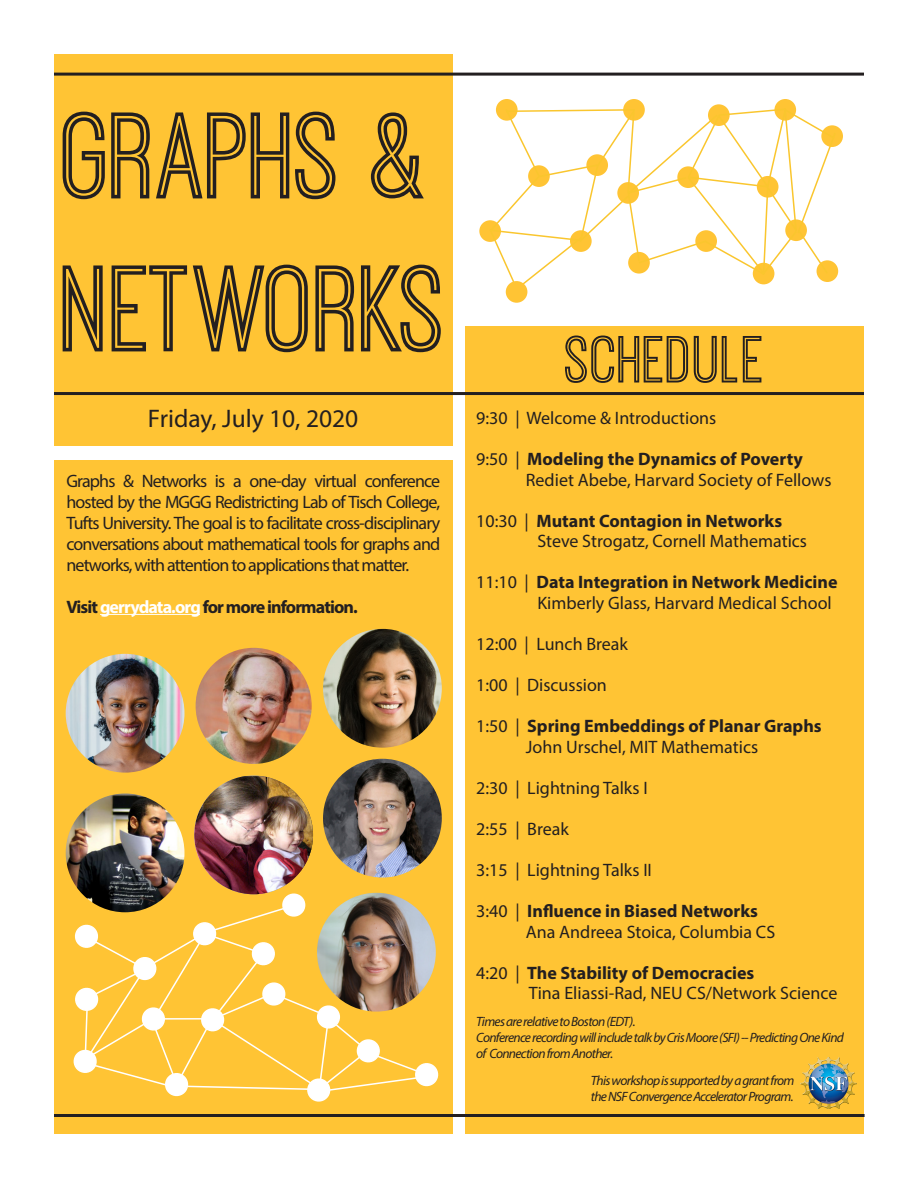
<style>
.page{position:relative;width:918px;height:1188px;background:#fff}
.page>*{position:absolute;margin:0;border:0;box-sizing:border-box;transform-origin:0 0}
.t1{font:127.5px "Ostrich Sans Inline";color:#231f20}
.t2{font:69px "Ostrich Sans Inline";letter-spacing:.02em;color:#231f20}
.t3{font:25.5px "Myriad Pro";color:#231f20}
.t4{font:18px/21px "Myriad Pro";color:#231f20;text-align:justify}
.t5{font:700 18px "Myriad Pro";color:#231f20}
.t6{font:700 18px "Myriad Pro";letter-spacing:-.05em;color:#231f20}
.t7{font:italic 13.5px/16.2px "Myriad Pro";letter-spacing:-.05em;color:#231f20}
.s1{color:#fff}
.s2{font-weight:400}
</style>
<div class="page">
<div style="left:54px;top:54px;width:398px;height:392px;background:#ffc434"></div>
<div style="left:466px;top:326px;width:398px;height:808px;background:#ffc434"></div>
<div style="left:54px;top:460px;width:398px;height:674px;background:#ffc434"></div>
<svg style="left:73px;top:893px;width:366px;height:209px"></svg>
<hr style="left:54px;top:392px;width:810px;height:3px;background:#231f20">
<hr style="left:54px;top:73px;width:810px;height:3px;background:#231f20">
<hr style="left:54px;top:1114px;width:811px;height:3px;background:#231f20">
<hr style="left:100px;top:614px;width:100px;height:1px;background:#fff">
<img style="left:194px;top:776px;width:119px;height:118px">
<img style="left:196px;top:648px;width:116px;height:116px;border-radius:58px">
<img style="left:66px;top:654px;width:118px;height:119px;border-radius:59px">
<img style="left:323px;top:629px;width:119px;height:119px;border-radius:59px">
<img style="left:317px;top:893px;width:119px;height:119px;border-radius:59px">
<img style="left:66px;top:794px;width:118px;height:118px;border-radius:59px">
<img style="left:323px;top:759px;width:119px;height:119px;border-radius:59px">
<img style="left:800px;top:1058px;width:57px;height:51px">
<div style="left:496px;top:99px;width:22px;height:22px;background:#ffc434;border-radius:50%"></div>
<div style="left:479px;top:220px;width:22px;height:22px;background:#ffc434;border-radius:50%"></div>
<div style="left:623px;top:99px;width:22px;height:22px;background:#ffc434;border-radius:50%"></div>
<svg style="left:708px;top:104px;width:22px;height:22px"></svg>
<div style="left:774px;top:99px;width:22px;height:22px;background:#ffc434;border-radius:50%"></div>
<div style="left:506px;top:281px;width:21px;height:22px;background:#ffc434;border-radius:50%"></div>
<div style="left:821px;top:125px;width:22px;height:22px;background:#ffc434;border-radius:50%"></div>
<svg style="left:488px;top:107px;width:349px;height:186px"></svg>
<p class="t1" style="left:62px;top:90px;width:368px">GRAPHS &amp;</p>
<p class="t1" style="left:62px;top:243px;width:386px">NETWORKS</p>
<p class="t3" style="left:148px;top:403px;width:212px">Friday, July 10, 2020</p>
<p class="t4" style="left:67px;top:470px;width:375px">Graphs &amp; Networks is a one-day virtual conference hosted by the MGGG Redistricting Lab of Tisch College, Tufts University. The goal is to facilitate cross-disciplinary conversations about mathematical tools for graphs and networks, with attention to applications that matter.</p>
<p class="t6" style="left:67px;top:595px;width:293px">Visit <span class="s1">gerrydata.org</span> for more information.</p>
<p class="t2" style="left:565px;top:324px;width:202px">SCHEDULE</p>
<p class="t4" style="left:476px;top:407px;width:242px">9:30 | Welcome &amp; Introductions</p>
<p class="t5" style="left:476px;top:447px;width:328px"><span class="s2">9:50 |</span> Modeling the Dynamics of Poverty</p>
<p class="t4" style="left:526px;top:469px;width:307px">Rediet Abebe, Harvard Society of Fellows</p>
<p class="t5" style="left:476px;top:509px;width:307px"><span class="s2">10:30 |</span> Mutant Contagion in Networks</p>
<p class="t4" style="left:537px;top:531px;width:271px">Steve Strogatz, Cornell Mathematics</p>
<p class="t5" style="left:476px;top:571px;width:363px"><span class="s2">11:10 |</span> Data Integration in Network Medicine</p>
<p class="t4" style="left:537px;top:592px;width:296px">Kimberly Glass, Harvard Medical School</p>
<p class="t4" style="left:476px;top:633px;width:153px">12:00 | Lunch Break</p>
<p class="t4" style="left:476px;top:674px;width:132px">1:00 | Discussion</p>
<p class="t5" style="left:476px;top:715px;width:347px"><span class="s2">1:50 |</span> Spring Embeddings of Planar Graphs</p>
<p class="t4" style="left:526px;top:736px;width:234px">John Urschel, MIT Mathematics</p>
<p class="t4" style="left:476px;top:777px;width:173px">2:30 | Lightning Talks I</p>
<p class="t4" style="left:476px;top:818px;width:94px">2:55 | Break</p>
<p class="t4" style="left:476px;top:859px;width:177px">3:15 | Lightning Talks II</p>
<p class="t5" style="left:476px;top:899px;width:283px"><span class="s2">3:40 |</span> Influence in Biased Networks</p>
<p class="t4" style="left:526px;top:921px;width:251px">Ana Andreea Stoica, Columbia CS</p>
<p class="t5" style="left:476px;top:961px;width:280px"><span class="s2">4:20 |</span> The Stability of Democracies</p>
<p class="t4" style="left:529px;top:983px;width:310px">Tina Eliassi-Rad, NEU CS/Network Science</p>
<p class="t7" style="left:476px;top:1013px;width:161px">Times are relative to Boston (EDT).</p>
<p class="t7" style="left:476px;top:1029px;width:369px">Conference recording will include talk by Cris Moore (SFI) -- Predicting One Kind of Connection from Another.</p>
<p class="t7" style="left:591px;top:1072px;width:205px">This workshop is supported by a grant from</p>
<p class="t7" style="left:591px;top:1088px;width:204px">the NSF Convergence Accelerator Program.</p>
</div>
